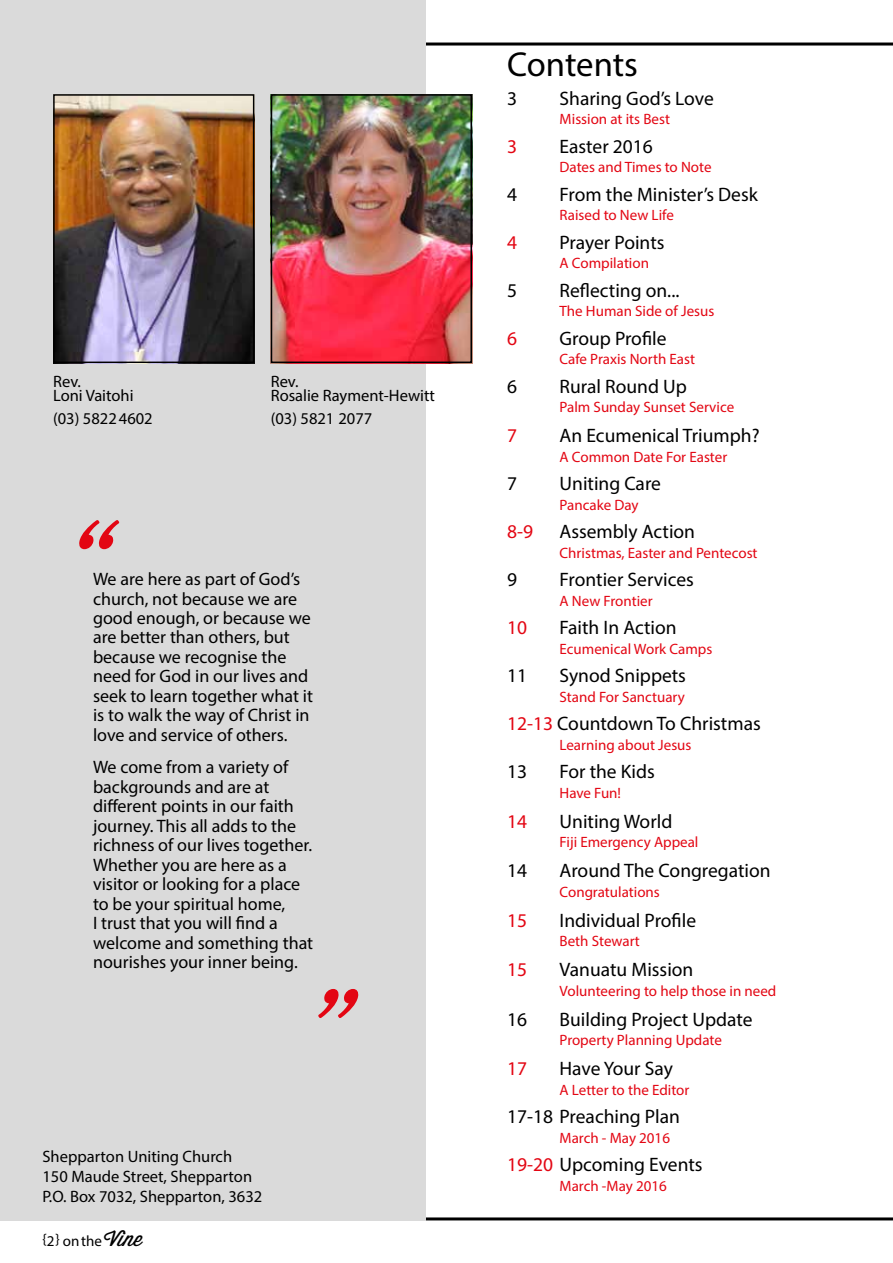
<style>
.page{position:relative;width:893px;height:1263px;background:#fff}
.page>*{position:absolute;margin:0;border:0;box-sizing:border-box;transform-origin:0 0}
.t1{font:130.65px "Cabrito Nor Reg It";color:#e30613}
.t2{font:34.65px "Myriad Pro";letter-spacing:-.005em;color:#000}
.t3{font:19.5px "Myriad Pro";color:#000}
.t4{font:19.5px "Myriad Pro";color:#e30613}
.t5{font:18px/19.5px "Myriad Pro";color:#000}
.t6{font:16.5px/19.8px "Myriad Pro";color:#000}
.t7{font:15px "Myriad Pro";color:#e30613}
.t8{font:15px "Myriad Pro";color:#000}
.s1{font-family:"Wisdom Script AI";font-size:21px}
.s2{color:#e30613}
</style>
<div class="page">
<svg style="left:422px;top:41px;width:471px;height:1180px"></svg>
<div style="left:0;top:0;width:425px;height:1220px;background:#dadada"></div>
<img style="left:274px;top:97px;width:195px;height:263px">
<div style="left:271px;top:94px;width:201px;height:269px;border:2px solid #000"></div>
<img style="left:56px;top:97px;width:195px;height:263px">
<div style="left:53px;top:94px;width:201px;height:269px;border:2px solid #000"></div>
<p class="t6" style="left:53px;top:374px;width:82px;line-height:13.8px">Rev.<br>Loni Vaitohi</p>
<p class="t6" style="left:53px;top:408px;width:101px">(03) 58224602</p>
<p class="t6" style="left:271px;top:374px;width:166px;line-height:13.8px">Rev.<br>Rosalie Rayment-Hewitt</p>
<p class="t6" style="left:271px;top:408px;width:103px">(03) 5821 2077</p>
<h1 class="t1" style="left:62px;top:490px;width:50px">“</h1>
<p class="t5" style="left:93px;top:569px;width:221px">We are here as part of God’s church, not because we are good enough, or because we are better than others, but because we recognise the need for God in our lives and seek to learn together what it is to walk the way of Christ in love and service of others.</p>
<p class="t5" style="left:93px;top:757px;width:222px">We come from a variety of backgrounds and are at different points in our faith journey. This all adds to the richness of our lives together.<br>Whether you are here as a visitor or looking for a place to be your spiritual home,<br>I trust that you will find a welcome and something that nourishes your inner being.</p>
<p class="t6" style="left:43px;top:1147px;width:221px">Shepparton Uniting Church<br>150 Maude Street, Shepparton<br>P.O. Box 7032, Shepparton, 3632</p>
<p class="t8" style="left:43px;top:1231px;width:101px">{2} onthe<span class="s1">Vine</span></p>
<h1 class="t1" style="left:375px;top:1048px;width:50px;rotate:-180deg">“</h1>
<h2 class="t2" style="left:507px;top:43px;width:132px">Contents</h2>
<p class="t3" style="left:507px;top:86px;width:12px">3</p>
<p class="t3" style="left:560px;top:86px;width:156px">Sharing God’s Love</p>
<p class="t7" style="left:560px;top:110px;width:112px">Mission at its Best</p>
<p class="t4" style="left:507px;top:134px;width:12px">3</p>
<p class="t3" style="left:560px;top:134px;width:95px">Easter 2016</p>
<p class="t7" style="left:560px;top:158px;width:153px">Dates and Times to Note</p>
<p class="t3" style="left:507px;top:182px;width:12px">4</p>
<p class="t3" style="left:560px;top:182px;width:200px">From the Minister’s Desk</p>
<p class="t7" style="left:560px;top:206px;width:116px">Raised to New Life</p>
<p class="t4" style="left:507px;top:230px;width:12px">4</p>
<p class="t3" style="left:560px;top:230px;width:106px">Prayer Points</p>
<p class="t7" style="left:560px;top:254px;width:91px">A Compilation</p>
<p class="t3" style="left:507px;top:278px;width:12px">5</p>
<p class="t3" style="left:560px;top:278px;width:121px">Reflecting on...</p>
<p class="t7" style="left:560px;top:302px;width:156px">The Human Side of Jesus</p>
<p class="t4" style="left:507px;top:326px;width:12px">6</p>
<p class="t3" style="left:560px;top:326px;width:108px">Group Profile</p>
<p class="t7" style="left:560px;top:350px;width:137px">Cafe Praxis North East</p>
<p class="t3" style="left:507px;top:374px;width:12px">6</p>
<p class="t3" style="left:560px;top:374px;width:129px">Rural Round Up</p>
<p class="t7" style="left:560px;top:398px;width:176px">Palm Sunday Sunset Service</p>
<p class="t4" style="left:507px;top:423px;width:12px">7</p>
<p class="t3" style="left:560px;top:423px;width:201px">An Ecumenical Triumph?</p>
<p class="t7" style="left:560px;top:447px;width:169px">A Common Date For Easter</p>
<p class="t3" style="left:507px;top:471px;width:12px">7</p>
<p class="t3" style="left:560px;top:471px;width:103px">Uniting Care</p>
<p class="t7" style="left:560px;top:495px;width:80px">Pancake Day</p>
<p class="t4" style="left:507px;top:519px;width:27px">8-9</p>
<p class="t3" style="left:560px;top:519px;width:137px">Assembly Action</p>
<p class="t7" style="left:560px;top:543px;width:199px">Christmas, Easter and Pentecost</p>
<p class="t3" style="left:507px;top:567px;width:12px">9</p>
<p class="t3" style="left:560px;top:567px;width:136px">Frontier Services</p>
<p class="t7" style="left:560px;top:591px;width:95px">A New Frontier</p>
<p class="t4" style="left:507px;top:615px;width:22px">10</p>
<p class="t3" style="left:560px;top:615px;width:119px">Faith In Action</p>
<p class="t7" style="left:560px;top:639px;width:154px">Ecumenical Work Camps</p>
<p class="t3" style="left:507px;top:663px;width:22px">11</p>
<p class="t3" style="left:560px;top:663px;width:128px">Synod Snippets</p>
<p class="t7" style="left:560px;top:687px;width:127px">Stand For Sanctuary</p>
<p class="t3" style="left:507px;top:711px;width:255px"><span class="s2">12-13</span> Countdown To Christmas</p>
<p class="t7" style="left:560px;top:735px;width:133px">Learning about Jesus</p>
<p class="t3" style="left:507px;top:759px;width:22px">13</p>
<p class="t3" style="left:560px;top:759px;width:97px">For the Kids</p>
<p class="t7" style="left:560px;top:783px;width:63px">Have Fun!</p>
<p class="t4" style="left:507px;top:809px;width:22px">14</p>
<p class="t3" style="left:560px;top:809px;width:114px">Uniting World</p>
<p class="t7" style="left:560px;top:833px;width:140px">Fiji Emergency Appeal</p>
<p class="t3" style="left:507px;top:858px;width:22px">14</p>
<p class="t3" style="left:560px;top:858px;width:213px">Around The Congregation</p>
<p class="t7" style="left:560px;top:882px;width:102px">Congratulations</p>
<p class="t4" style="left:507px;top:908px;width:22px">15</p>
<p class="t3" style="left:560px;top:908px;width:138px">Individual Profile</p>
<p class="t7" style="left:560px;top:932px;width:82px">Beth Stewart</p>
<p class="t4" style="left:507px;top:957px;width:22px">15</p>
<p class="t3" style="left:560px;top:957px;width:135px">Vanuatu Mission</p>
<p class="t7" style="left:560px;top:981px;width:218px">Volunteering to help those in need</p>
<p class="t3" style="left:507px;top:1007px;width:22px">16</p>
<p class="t3" style="left:560px;top:1007px;width:195px">Building Project Update</p>
<p class="t7" style="left:560px;top:1031px;width:164px">Property Planning Update</p>
<p class="t4" style="left:507px;top:1056px;width:22px">17</p>
<p class="t3" style="left:560px;top:1056px;width:115px">Have Your Say</p>
<p class="t7" style="left:560px;top:1080px;width:131px">A Letter to the Editor</p>
<p class="t3" style="left:507px;top:1104px;width:174px">17-18 Preaching Plan</p>
<p class="t7" style="left:560px;top:1128px;width:112px">March - May 2016</p>
<p class="t3" style="left:507px;top:1152px;width:197px"><span class="s2">19-20</span> Upcoming Events</p>
<p class="t7" style="left:560px;top:1176px;width:109px">March -May 2016</p>
</div>
